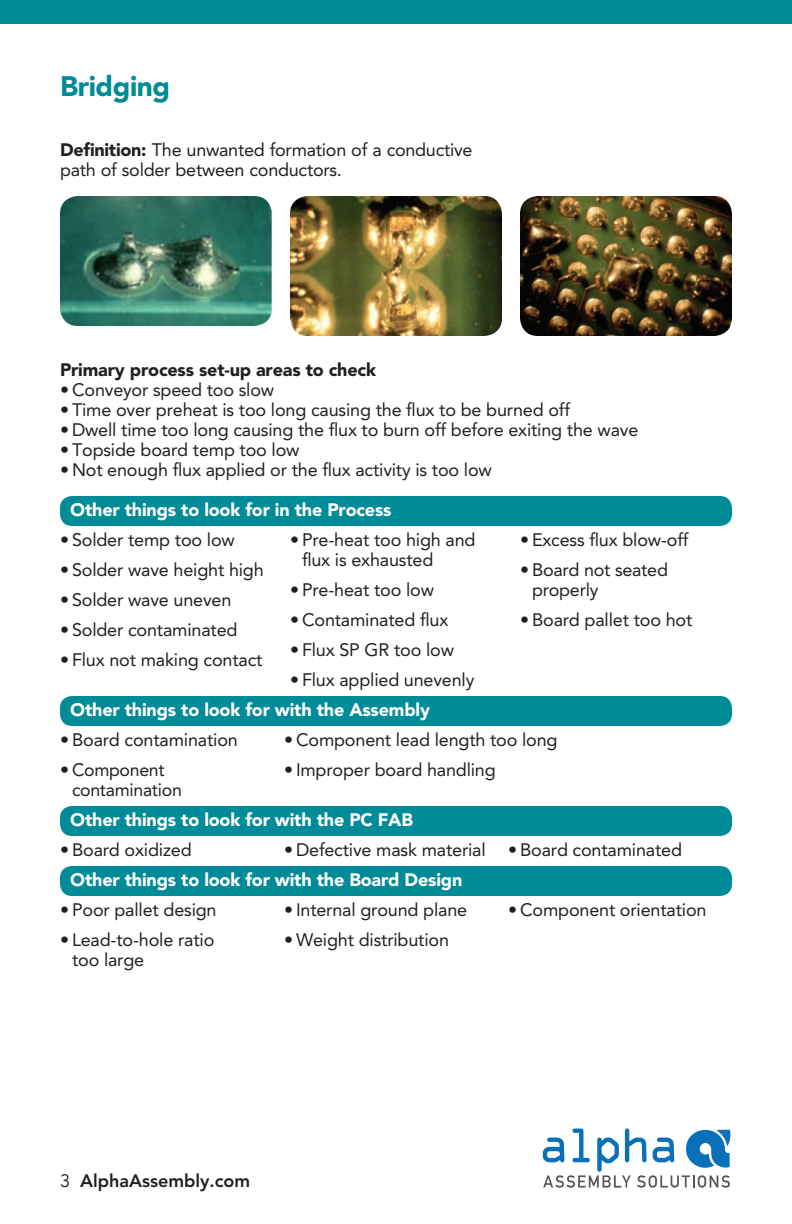
<style>
.page{position:relative;width:792px;height:1224px;background:#fff}
.page>*{position:absolute;margin:0;border:0;box-sizing:border-box;transform-origin:0 0}
.t1{font:900 28px "Avenir";letter-spacing:-.015em;color:#008b98}
.t2{font:18px/20px "Avenir";letter-spacing:-.01em;color:#231f20}
.t3{font:900 18px "Avenir";letter-spacing:-.01em;color:#fff}
.t4{font:900 18px "Avenir";letter-spacing:-.01em;color:#231f20}
.t5{font:800 18px "Avenir";color:#231f20}
.s1{font-weight:900}
.s2{font-weight:400}
</style>
<div class="page">
<div style="left:60px;top:496px;width:672px;height:30px;background:#008b98;border-radius:12px"></div>
<div style="left:60px;top:696px;width:672px;height:30px;background:#008b98;border-radius:12px"></div>
<div style="left:60px;top:806px;width:672px;height:30px;background:#008b98;border-radius:12px"></div>
<div style="left:60px;top:866px;width:672px;height:30px;background:#008b98;border-radius:12px"></div>
<div style="left:0;top:0;width:792px;height:24px;background:#008b98"></div>
<img style="left:60px;top:196px;width:212px;height:130px">
<img style="left:290px;top:196px;width:212px;height:140px">
<img style="left:520px;top:196px;width:212px;height:140px">
<svg style="left:543px;top:1128px;width:188px;height:60px"></svg>
<p class="t1" style="left:60px;top:69px;width:112px">Bridging</p>
<p class="t2" style="left:60px;top:140px;width:414px"><span class="s1">Definition:</span> The unwanted formation of a conductive path of solder between conductors.</p>
<p class="t4" style="left:60px;top:359px;width:318px">Primary process set-up areas to check</p>
<p class="t2" style="left:60px;top:380px;width:216px">• Conveyor speed too slow</p>
<p class="t2" style="left:60px;top:400px;width:512px">• Time over preheat is too long causing the flux to be burned off</p>
<p class="t2" style="left:60px;top:420px;width:580px">• Dwell time too long causing the flux to burn off before exiting the wave</p>
<p class="t2" style="left:60px;top:440px;width:241px">• Topside board temp too low</p>
<p class="t2" style="left:60px;top:460px;width:433px">• Not enough flux applied or the flux activity is too low</p>
<p class="t3" style="left:70px;top:499px;width:323px">Other things to look for in the Process</p>
<p class="t2" style="left:60px;top:530px;width:176px">• Solder temp too low</p>
<p class="t2" style="left:60px;top:560px;width:205px">• Solder wave height high</p>
<p class="t2" style="left:60px;top:590px;width:173px">• Solder wave uneven</p>
<p class="t2" style="left:60px;top:620px;width:179px">• Solder contaminated</p>
<p class="t2" style="left:60px;top:650px;width:204px">• Flux not making contact</p>
<p class="t2" style="left:302px;top:530px;width:175px;text-indent:-12px">• Pre-heat too high and flux is exhausted</p>
<p class="t2" style="left:290px;top:580px;width:146px">• Pre-heat too low</p>
<p class="t2" style="left:290px;top:610px;width:160px">• Contaminated flux</p>
<p class="t2" style="left:290px;top:640px;width:166px">• Flux SP GR too low</p>
<p class="t2" style="left:290px;top:670px;width:186px">• Flux applied unevenly</p>
<p class="t2" style="left:520px;top:530px;width:170px">• Excess flux blow-off</p>
<p class="t2" style="left:532px;top:560px;width:138px;text-indent:-12px">• Board not seated properly</p>
<p class="t2" style="left:520px;top:610px;width:174px">• Board pallet too hot</p>
<p class="t3" style="left:70px;top:699px;width:361px">Other things to look for with the Assembly</p>
<p class="t2" style="left:60px;top:730px;width:179px">• Board contamination</p>
<p class="t2" style="left:284px;top:730px;width:275px">• Component lead length too long</p>
<p class="t2" style="left:60px;top:760px;width:106px">• Component</p>
<p class="t2" style="left:284px;top:760px;width:213px">• Improper board handling</p>
<p class="t2" style="left:72px;top:780px;width:111px">contamination</p>
<p class="t3" style="left:70px;top:809px;width:344px">Other things to look for with the PC FAB</p>
<p class="t2" style="left:60px;top:840px;width:133px">• Board oxidized</p>
<p class="t2" style="left:284px;top:840px;width:400px">• Defective mask material • Board contaminated</p>
<p class="t3" style="left:70px;top:869px;width:394px">Other things to look for with the Board Design</p>
<p class="t2" style="left:60px;top:900px;width:158px">• Poor pallet design</p>
<p class="t2" style="left:284px;top:900px;width:185px">• Internal ground plane</p>
<p class="t2" style="left:508px;top:900px;width:200px">• Component orientation</p>
<p class="t2" style="left:60px;top:930px;width:156px">• Lead-to-hole ratio</p>
<p class="t2" style="left:284px;top:930px;width:167px">• Weight distribution</p>
<p class="t2" style="left:72px;top:950px;width:74px">too large</p>
<p class="t5" style="left:60px;top:1170px;width:192px"><span class="s2">3</span> AlphaAssembly.com</p>
</div>
